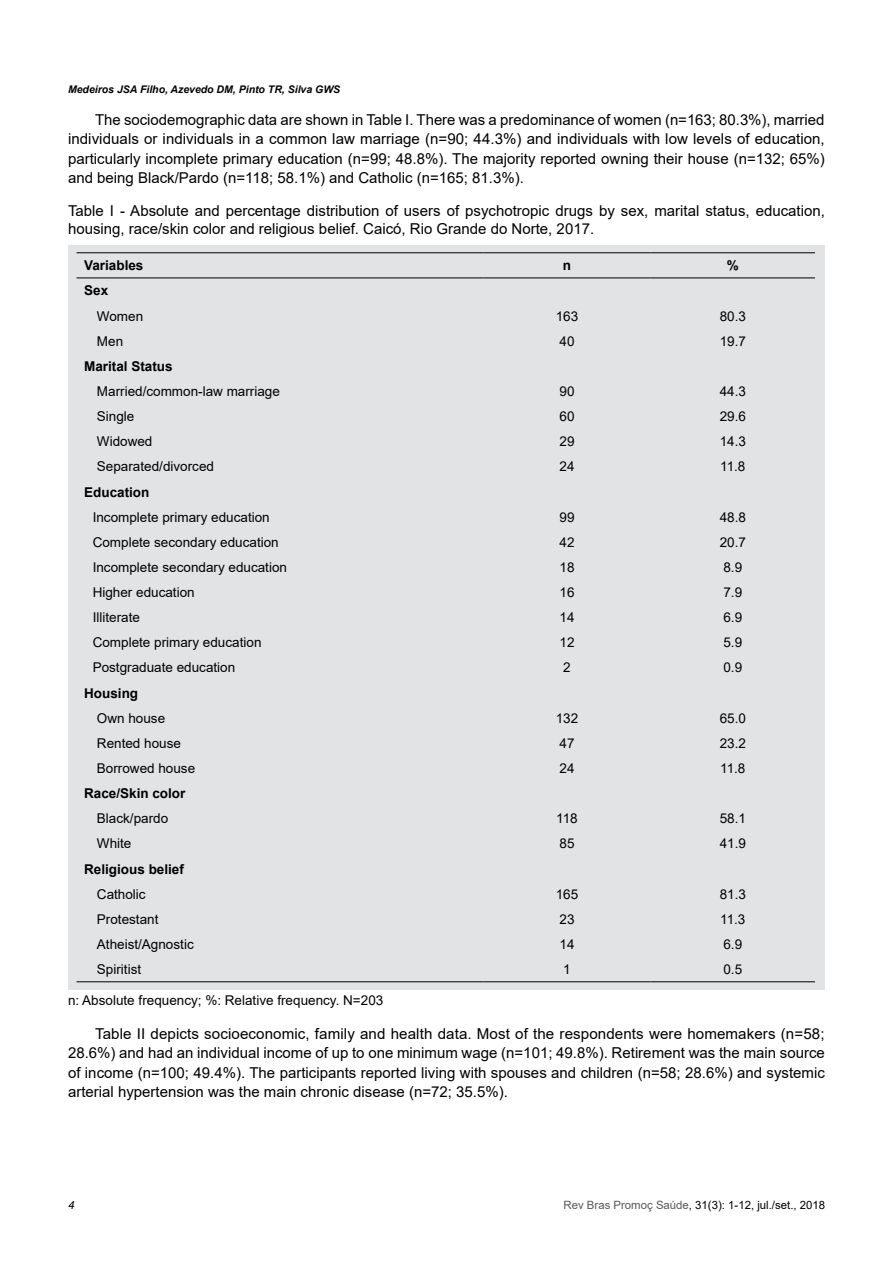
<style>
.page{position:relative;width:893px;height:1263px;background:#fff}
.page>*{position:absolute;margin:0;border:0;box-sizing:border-box;transform-origin:0 0}
.TEXTO{font:15px/19.5px "Arial";color:#000;text-align:justify}
.Tabela{font:15px/18px "Arial";color:#000}
.TEXTO_TABELA{font:13.5px "Arial";color:#000}
.TEXTO_TABELA-2{font:700 13.5px "Arial";color:#000}
.Legenda{font:13.5px "Arial";color:#000}
.t1{font:11.4px "Arial";color:#000}
.t2{font:italic 11.4px "Arial";color:#000}
.t3{font:italic 700 10.5px "Arial";color:#000}
.s1{color:#58595b}
</style>
<div class="page">
<div style="left:68px;top:246px;width:757px;height:744px;background:#e2e3e4"></div>
<hr style="left:77px;top:981px;width:406px;height:1px;background:#000">
<hr style="left:483px;top:981px;width:168px;height:1px;background:#000">
<hr style="left:651px;top:981px;width:164px;height:1px;background:#000">
<hr style="left:77px;top:252px;width:406px;height:1px;background:#000">
<hr style="left:483px;top:252px;width:168px;height:1px;background:#000">
<hr style="left:651px;top:252px;width:164px;height:1px;background:#000">
<hr style="left:77px;top:278px;width:406px;height:1px;background:#000">
<hr style="left:483px;top:278px;width:168px;height:1px;background:#000">
<hr style="left:651px;top:278px;width:164px;height:1px;background:#000">
<p class="t3" style="left:68px;top:83px;width:274px">Medeiros JSA Filho, Azevedo DM, Pinto TR, Silva GWS</p>
<p class="TEXTO" style="left:68px;top:110px;width:758px;text-indent:27px">The sociodemographic data are shown in Table I. There was a predominance of women (n=163; 80.3%), married individuals or individuals in a common law marriage (n=90; 44.3%) and individuals with low levels of education, particularly incomplete primary education (n=99; 48.8%). The majority reported owning their house (n=132; 65%) and being Black/Pardo (n=118; 58.1%) and Catholic (n=165; 81.3%).</p>
<p class="Tabela" style="left:68px;top:201px;width:758px">Table I - Absolute and percentage distribution of users of psychotropic drugs by sex, marital status, education, housing, race/skin color and religious belief. Caicó, Rio Grande do Norte, 2017.</p>
<p class="TEXTO_TABELA-2" style="left:84px;top:256px;width:61px">Variables</p>
<p class="TEXTO_TABELA-2" style="left:563px;top:256px;width:10px">n</p>
<p class="TEXTO_TABELA-2" style="left:727px;top:256px;width:14px">%</p>
<p class="TEXTO_TABELA-2" style="left:84px;top:281px;width:26px">Sex</p>
<p class="TEXTO_TABELA" style="left:97px;top:306px;width:48px">Women</p>
<p class="TEXTO_TABELA" style="left:556px;top:306px;width:24px">163</p>
<p class="TEXTO_TABELA" style="left:720px;top:306px;width:28px">80.3</p>
<p class="TEXTO_TABELA" style="left:97px;top:332px;width:28px">Men</p>
<p class="TEXTO_TABELA" style="left:560px;top:332px;width:17px">40</p>
<p class="TEXTO_TABELA" style="left:720px;top:332px;width:28px">19.7</p>
<p class="TEXTO_TABELA-2" style="left:84px;top:357px;width:90px">Marital Status</p>
<p class="TEXTO_TABELA" style="left:97px;top:382px;width:185px">Married/common-law marriage</p>
<p class="TEXTO_TABELA" style="left:560px;top:382px;width:17px">90</p>
<p class="TEXTO_TABELA" style="left:720px;top:382px;width:28px">44.3</p>
<p class="TEXTO_TABELA" style="left:97px;top:407px;width:39px">Single</p>
<p class="TEXTO_TABELA" style="left:560px;top:407px;width:17px">60</p>
<p class="TEXTO_TABELA" style="left:720px;top:407px;width:28px">29.6</p>
<p class="TEXTO_TABELA" style="left:97px;top:432px;width:57px">Widowed</p>
<p class="TEXTO_TABELA" style="left:560px;top:432px;width:17px">29</p>
<p class="TEXTO_TABELA" style="left:720px;top:432px;width:28px">14.3</p>
<p class="TEXTO_TABELA" style="left:97px;top:457px;width:119px">Separated/divorced</p>
<p class="TEXTO_TABELA" style="left:560px;top:457px;width:17px">24</p>
<p class="TEXTO_TABELA" style="left:720px;top:457px;width:27px">11.8</p>
<p class="TEXTO_TABELA-2" style="left:84px;top:482px;width:67px">Education</p>
<p class="TEXTO_TABELA" style="left:93px;top:508px;width:179px">Incomplete primary education</p>
<p class="TEXTO_TABELA" style="left:560px;top:508px;width:17px">99</p>
<p class="TEXTO_TABELA" style="left:720px;top:508px;width:28px">48.8</p>
<p class="TEXTO_TABELA" style="left:93px;top:533px;width:188px">Complete secondary education</p>
<p class="TEXTO_TABELA" style="left:560px;top:533px;width:17px">42</p>
<p class="TEXTO_TABELA" style="left:720px;top:533px;width:28px">20.7</p>
<p class="TEXTO_TABELA" style="left:93px;top:558px;width:196px">Incomplete secondary education</p>
<p class="TEXTO_TABELA" style="left:560px;top:558px;width:17px">18</p>
<p class="TEXTO_TABELA" style="left:723px;top:558px;width:20px">8.9</p>
<p class="TEXTO_TABELA" style="left:93px;top:583px;width:104px">Higher education</p>
<p class="TEXTO_TABELA" style="left:560px;top:583px;width:17px">16</p>
<p class="TEXTO_TABELA" style="left:723px;top:583px;width:20px">7.9</p>
<p class="TEXTO_TABELA" style="left:93px;top:608px;width:49px">Illiterate</p>
<p class="TEXTO_TABELA" style="left:560px;top:608px;width:17px">14</p>
<p class="TEXTO_TABELA" style="left:723px;top:608px;width:20px">6.9</p>
<p class="TEXTO_TABELA" style="left:93px;top:633px;width:170px">Complete primary education</p>
<p class="TEXTO_TABELA" style="left:560px;top:633px;width:17px">12</p>
<p class="TEXTO_TABELA" style="left:723px;top:633px;width:20px">5.9</p>
<p class="TEXTO_TABELA" style="left:93px;top:658px;width:144px">Postgraduate education</p>
<p class="TEXTO_TABELA" style="left:563px;top:658px;width:9px">2</p>
<p class="TEXTO_TABELA" style="left:723px;top:658px;width:20px">0.9</p>
<p class="TEXTO_TABELA-2" style="left:84px;top:683px;width:55px">Housing</p>
<p class="TEXTO_TABELA" style="left:97px;top:709px;width:70px">Own house</p>
<p class="TEXTO_TABELA" style="left:556px;top:709px;width:24px">132</p>
<p class="TEXTO_TABELA" style="left:720px;top:709px;width:28px">65.0</p>
<p class="TEXTO_TABELA" style="left:97px;top:734px;width:86px">Rented house</p>
<p class="TEXTO_TABELA" style="left:560px;top:734px;width:17px">47</p>
<p class="TEXTO_TABELA" style="left:720px;top:734px;width:28px">23.2</p>
<p class="TEXTO_TABELA" style="left:97px;top:759px;width:100px">Borrowed house</p>
<p class="TEXTO_TABELA" style="left:560px;top:759px;width:17px">24</p>
<p class="TEXTO_TABELA" style="left:720px;top:759px;width:27px">11.8</p>
<p class="TEXTO_TABELA-2" style="left:84px;top:784px;width:103px">Race/Skin color</p>
<p class="TEXTO_TABELA" style="left:97px;top:809px;width:73px">Black/pardo</p>
<p class="TEXTO_TABELA" style="left:556px;top:809px;width:23px">118</p>
<p class="TEXTO_TABELA" style="left:720px;top:809px;width:28px">58.1</p>
<p class="TEXTO_TABELA" style="left:97px;top:834px;width:36px">White</p>
<p class="TEXTO_TABELA" style="left:560px;top:834px;width:17px">85</p>
<p class="TEXTO_TABELA" style="left:720px;top:834px;width:28px">41.9</p>
<p class="TEXTO_TABELA-2" style="left:84px;top:859px;width:101px">Religious belief</p>
<p class="TEXTO_TABELA" style="left:97px;top:885px;width:50px">Catholic</p>
<p class="TEXTO_TABELA" style="left:556px;top:885px;width:24px">165</p>
<p class="TEXTO_TABELA" style="left:720px;top:885px;width:28px">81.3</p>
<p class="TEXTO_TABELA" style="left:97px;top:910px;width:63px">Protestant</p>
<p class="TEXTO_TABELA" style="left:560px;top:910px;width:17px">23</p>
<p class="TEXTO_TABELA" style="left:720px;top:910px;width:27px">11.3</p>
<p class="TEXTO_TABELA" style="left:97px;top:935px;width:98px">Atheist/Agnostic</p>
<p class="TEXTO_TABELA" style="left:560px;top:935px;width:17px">14</p>
<p class="TEXTO_TABELA" style="left:723px;top:935px;width:20px">6.9</p>
<p class="TEXTO_TABELA" style="left:97px;top:960px;width:46px">Spiritist</p>
<p class="TEXTO_TABELA" style="left:563px;top:960px;width:9px">1</p>
<p class="TEXTO_TABELA" style="left:723px;top:960px;width:20px">0.5</p>
<p class="Legenda" style="left:68px;top:991px;width:317px">n: Absolute frequency; %: Relative frequency. N=203</p>
<p class="TEXTO" style="left:68px;top:1024px;width:758px;text-indent:27px">Table II depicts socioeconomic, family and health data. Most of the respondents were homemakers (n=58; 28.6%) and had an individual income of up to one minimum wage (n=101; 49.8%). Retirement was the main source of income (n=100; 49.4%). The participants reported living with spouses and children (n=58; 28.6%) and systemic arterial hypertension was the main chronic disease (n=72; 35.5%).</p>
<p class="t2" style="left:68px;top:1197px;width:8px">4</p>
<p class="t1" style="left:563px;top:1197px;width:263px"><span class="s1">Rev Bras Promoç Saúde</span>, 31(3): 1-12, jul./set., 2018</p>
</div>
